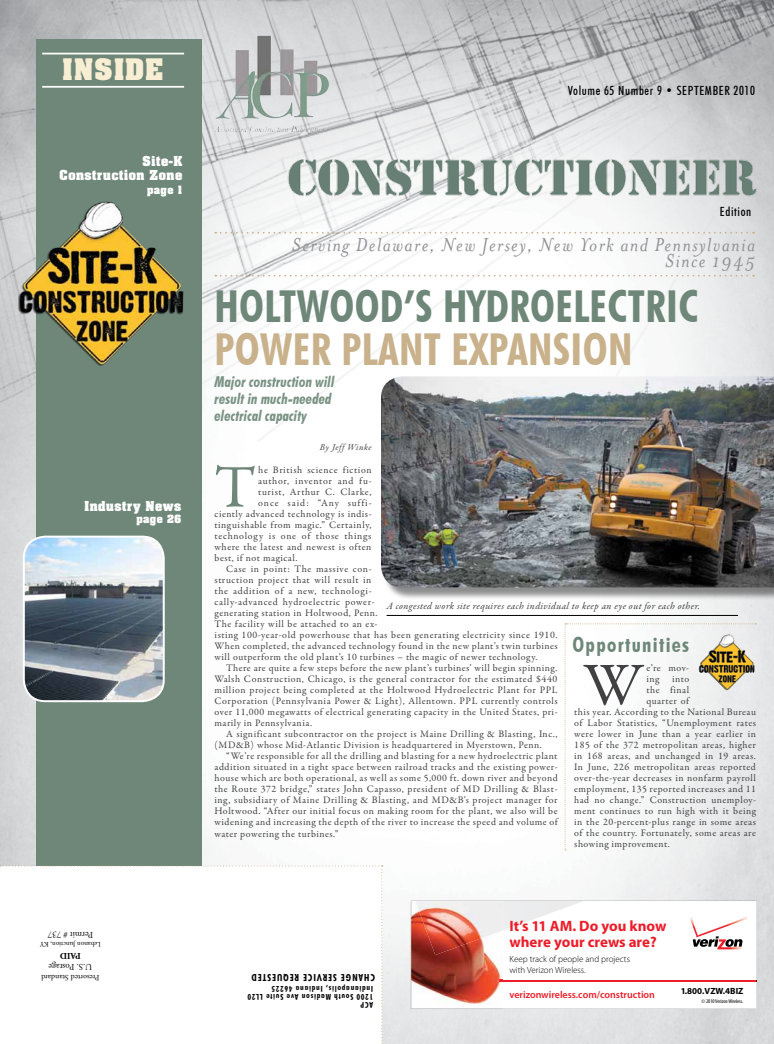
<style>
.page{position:relative;width:774px;height:1044px;background:#fff}
.page>*{position:absolute;margin:0;border:0;box-sizing:border-box;transform-origin:0 0}
.t1{font:60.9px "Garamond Premr Pro";color:#6e8778}
.t2{font:60.9px "Garamond Premr Pro";color:#414042}
.t3{font:700 condensed 44px "Futura BT";letter-spacing:.01em;color:#6e8778}
.t4{font:700 condensed 44px "Futura BT";letter-spacing:.01em;color:#c8b18b}
.t5{font:700 25.3px "Aachen";letter-spacing:.05em;color:#f7eed4}
.t6{font:italic 21.5px/16px "Mrs Eaves OT";letter-spacing:.065em;color:#919195;text-align:right}
.t7{font:700 condensed 20.9px "Futura BT";color:#6e8778}
.t8{font:italic 700 condensed 15px/17px "Futura BT";color:#799283}
.t9{font:700 15px/15.6px "Myriad Pro";color:#ed1c29}
.t10{font:500 condensed 12.7px "Futura BT";letter-spacing:.05em;color:#000}
.t11{font:700 11.7px/14px "Aachen";letter-spacing:.05em;color:#fff;text-align:right}
.t12{font:10px/11px "Garamond Premr Pro";letter-spacing:.05em;color:#414042}
.t13{font:italic 10px "Garamond Premr Pro";letter-spacing:.035em;color:#414042}
.t14{font:600 10px "Myriad Pro";color:#ed1c29}
.t15{font:10px "Garamond Premr Pro";letter-spacing:.07em;color:#414042}
.t16{font:10px "Garamond Premr Pro";letter-spacing:.09em;color:#414042}
.t17{font:700 condensed 9.8px "Futura BT";letter-spacing:.1em;color:#000}
.t18{font:700 9.8px "Aachen";letter-spacing:.05em;color:#fff}
.t19{font:300 9px/11px "Myriad Pro";color:#000}
.t20{font:9px "Adobe Garamond Pro";color:#000}
.t21{font:700 9px "Myriad Pro";color:#000}
.t22{font:italic 9px "Garamond Premr Pro";letter-spacing:.05em;color:#414042}
.t23{font:700 9px "Adobe Garamond Pro";color:#000}
.t24{font:700 condensed 8px/8px "Futura BT";letter-spacing:.1em;color:#000}
.t25{font:8px "Adobe Garamond Pro";color:#000}
.t26{font:7px "Adobe Garamond Pro";color:#000}
.t27{font:condensed 5.5px "Myriad Pro";color:#000}
</style>
<div class="page">
<img style="left:0;top:0;width:774px;height:1044px">
<div style="left:36px;top:40px;width:166px;height:850px;background:#6e8778"></div>
<img style="left:252px;top:36px;width:41px;height:83px">
<img style="left:259px;top:150px;width:515px;height:64px">
<div style="left:382px;top:378px;width:392px;height:222px;background:#000;opacity:.45"></div>
<img style="left:381px;top:376px;width:393px;height:211px">
<svg style="left:215px;top:232px;width:539px;height:2px"></svg>
<svg style="left:215px;top:275px;width:539px;height:2px"></svg>
<img style="left:17px;top:198px;width:90px;height:118px">
<img style="left:24px;top:537px;width:140px;height:164px">
<div style="left:23px;top:536px;width:142px;height:166px;border:2px solid #fff;border-radius:22px"></div>
<svg style="left:0;top:866px;width:383px;height:178px"></svg>
<hr style="left:387px;top:615px;width:351px;height:1px;background:#000">
<hr style="left:42px;top:53px;width:142px;height:1px;background:#fff">
<hr style="left:42px;top:86px;width:142px;height:2px;background:#fff">
<svg style="left:565px;top:623px;width:191px;height:227px"></svg>
<img style="left:698px;top:634px;width:31px;height:41px">
<svg style="left:503px;top:901px;width:254px;height:108px"></svg>
<img style="left:503px;top:901px;width:82px;height:1px">
<img style="left:411px;top:901px;width:92px;height:108px">
<svg style="left:690px;top:918px;width:57px;height:31px"></svg>
<h3 class="t5" style="left:62px;top:50px;width:102px">inside</h3>
<p class="t11" style="left:60px;top:154px;width:124px">Site-K<br>Construction Zone</p>
<p class="t18" style="left:147px;top:183px;width:37px">page 1</p>
<p class="t11" style="left:85px;top:499px;width:98px">Industry News</p>
<p class="t18" style="left:136px;top:512px;width:46px">page 26</p>
<p class="t20" style="left:93px;top:940px;width:47px;rotate:-180deg">Permit # 737</p>
<p class="t26" style="left:101px;top:949px;width:62px;rotate:-180deg">Lebanon Junction, KY</p>
<p class="t23" style="left:81px;top:961px;width:22px;rotate:-180deg">PAID</p>
<p class="t20" style="left:92px;top:972px;width:45px;rotate:-180deg">U.S. Postage</p>
<p class="t25" style="left:100px;top:982px;width:60px;rotate:-180deg">Presorted Standard</p>
<p class="t10" style="left:568px;top:83px;width:189px">Volume 65 Number 9 • SEPTEMBER 2010</p>
<p class="t10" style="left:720px;top:204px;width:33px">Edition</p>
<h3 class="t6" style="left:292px;top:237px;width:465px">Serving Delaware, New Jersey, New York and Pennsylvania<br>Since 1945</h3>
<h2 class="t3" style="left:214px;top:280px;width:486px">HOLTWOOD’S HYDROELECTRIC</h2>
<h2 class="t4" style="left:214px;top:323px;width:419px">POWER PLANT EXPANSION</h2>
<h3 class="t8" style="left:215px;top:373px;width:121px">Major construction will result in much-needed electrical capacity</h3>
<p class="t22" style="left:320px;top:442px;width:53px">By Jeff Winke</p>
<h1 class="t1" style="left:215px;top:450px;width:42px">T</h1>
<p class="t12" style="left:258px;top:465px;width:115px">he British science fiction</p>
<p class="t12" style="left:258px;top:476px;width:115px">author, inventor and fu-</p>
<p class="t12" style="left:258px;top:487px;width:115px">turist, Arthur C. Clarke,</p>
<p class="t16" style="left:258px;top:497px;width:115px">once said: “Any suffi-</p>
<p class="t12" style="left:215px;top:509px;width:158px">ciently advanced technology is indis-</p>
<p class="t12" style="left:215px;top:520px;width:158px">tinguishable from magic.” Certainly,</p>
<p class="t15" style="left:215px;top:530px;width:158px">technology is one of those things</p>
<p class="t12" style="left:215px;top:542px;width:158px">where the latest and newest is often</p>
<p class="t12" style="left:215px;top:553px;width:85px">best, if not magical.</p>
<p class="t12" style="left:226px;top:564px;width:147px">Case in point: The massive con-</p>
<p class="t12" style="left:215px;top:575px;width:158px">struction project that will result in</p>
<p class="t12" style="left:215px;top:586px;width:159px">the addition of a new, technologi-</p>
<p class="t12" style="left:215px;top:597px;width:162px">cally-advanced hydroelectric power-</p>
<p class="t12" style="left:215px;top:608px;width:164px">generating station in Holtwood, Penn.</p>
<p class="t12" style="left:215px;top:619px;width:164px">The facility will be attached to an ex-</p>
<p class="t12" style="left:215px;top:630px;width:344px">isting 100-year-old powerhouse that has been generating electricity since 1910.</p>
<p class="t12" style="left:215px;top:641px;width:345px">When completed, the advanced technology found in the new plant’s twin turbines</p>
<p class="t12" style="left:215px;top:652px;width:325px">will outperform the old plant’s 10 turbines – the magic of newer technology.</p>
<p class="t12" style="left:226px;top:663px;width:333px">There are quite a few steps before the new plant’s turbines’ will begin spinning.</p>
<p class="t12" style="left:215px;top:674px;width:344px">Walsh Construction, Chicago, is the general contractor for the estimated $440</p>
<p class="t12" style="left:215px;top:685px;width:344px">million project being completed at the Holtwood Hydroelectric Plant for PPL</p>
<p class="t12" style="left:215px;top:696px;width:345px">Corporation (Pennsylvania Power &amp; Light), Allentown. PPL currently controls</p>
<p class="t12" style="left:215px;top:707px;width:345px">over 11,000 megawatts of electrical generating capacity in the United States, pri-</p>
<p class="t12" style="left:215px;top:718px;width:99px">marily in Pennsylvania.</p>
<p class="t12" style="left:226px;top:729px;width:333px">A significant subcontractor on the project is Maine Drilling &amp; Blasting, Inc.,</p>
<p class="t12" style="left:215px;top:740px;width:329px">(MD&amp;B) whose Mid-Atlantic Division is headquartered in Myerstown, Penn.</p>
<p class="t12" style="left:226px;top:751px;width:333px">“We’re responsible for all the drilling and blasting for a new hydroelectric plant</p>
<p class="t12" style="left:215px;top:762px;width:345px">addition situated in a tight space between railroad tracks and the existing power-</p>
<p class="t12" style="left:215px;top:773px;width:345px">house which are both operational, as well as some 5,000 ft. down river and beyond</p>
<p class="t12" style="left:215px;top:784px;width:345px">the Route 372 bridge,” states John Capasso, president of MD Drilling &amp; Blast-</p>
<p class="t12" style="left:215px;top:795px;width:344px">ing, subsidiary of Maine Drilling &amp; Blasting, and MD&amp;B’s project manager for</p>
<p class="t12" style="left:215px;top:806px;width:345px">Holtwood. “After our initial focus on making room for the plant, we also will be</p>
<p class="t12" style="left:215px;top:817px;width:345px">widening and increasing the depth of the river to increase the speed and volume of</p>
<p class="t12" style="left:215px;top:829px;width:126px">water powering the turbines.”</p>
<p class="t13" style="left:387px;top:599px;width:315px">A congested work site requires each individual to keep an eye out for each other.</p>
<h3 class="t7" style="left:573px;top:632px;width:118px">OPPORTUNITIES</h3>
<h1 class="t2" style="left:583px;top:648px;width:62px">W</h1>
<p class="t12" style="left:646px;top:663px;width:44px">e’re mov&shy;ing</p>
<p class="t12" style="left:672px;top:674px;width:19px">into</p>
<p class="t12" style="left:646px;top:685px;width:44px">the final</p>
<p class="t12" style="left:646px;top:696px;width:44px">quarter of</p>
<p class="t12" style="left:574px;top:707px;width:183px">this year. According to the National Bureau</p>
<p class="t12" style="left:574px;top:718px;width:183px">of Labor Statistics, “Unemployment rates</p>
<p class="t12" style="left:574px;top:729px;width:183px">were lower in June than a year earlier in</p>
<p class="t12" style="left:574px;top:740px;width:183px">185 of the 372 metropolitan areas, higher</p>
<p class="t12" style="left:574px;top:751px;width:183px">in 168 areas, and unchanged in 19 areas.</p>
<p class="t12" style="left:574px;top:762px;width:183px">In June, 226 metropolitan areas reported</p>
<p class="t12" style="left:574px;top:773px;width:183px">over-the-year decreases in nonfarm payroll</p>
<p class="t12" style="left:574px;top:784px;width:183px">employment, 135 reported increases and 11</p>
<p class="t12" style="left:574px;top:795px;width:183px">had no change.” Construction unemploy-</p>
<p class="t12" style="left:574px;top:806px;width:183px">ment continues to run high with it being</p>
<p class="t12" style="left:574px;top:817px;width:183px">in the 20-percent-plus range in some areas</p>
<p class="t12" style="left:574px;top:828px;width:183px">of the country. Fortunately, some areas are</p>
<p class="t12" style="left:574px;top:839px;width:97px">showing improvement.</p>
<p class="t17" style="left:375px;top:983px;width:125px;rotate:-180deg">HC ANGE SERVICE REQUESTED</p>
<p class="t24" style="left:256px;top:1001px;width:9px;rotate:-180deg">20</p>
<p class="t24" style="left:373px;top:1001px;width:115px;rotate:-180deg">1200 SOUTH MADISON AVE SUITE LL<br>INDIANAPOLIS, I NDIANA 46225</p>
<p class="t24" style="left:364px;top:1009px;width:5px;rotate:-180deg">P</p>
<p class="t24" style="left:373px;top:1009px;width:5px;rotate:-180deg">AC</p>
<h3 class="t9" style="left:509px;top:918px;width:158px">It’s 11 AM. Do you know where your crews are?</h3>
<p class="t19" style="left:509px;top:953px;width:122px">Keep track of people and projects with Verizon Wireless.</p>
<p class="t14" style="left:509px;top:988px;width:147px">verizonwireless.com/construction</p>
<p class="t21" style="left:681px;top:985px;width:64px">1.800.VZW.4BIZ</p>
<p class="t27" style="left:702px;top:998px;width:43px">© 2010 Verizon Wireless.</p>
</div>
